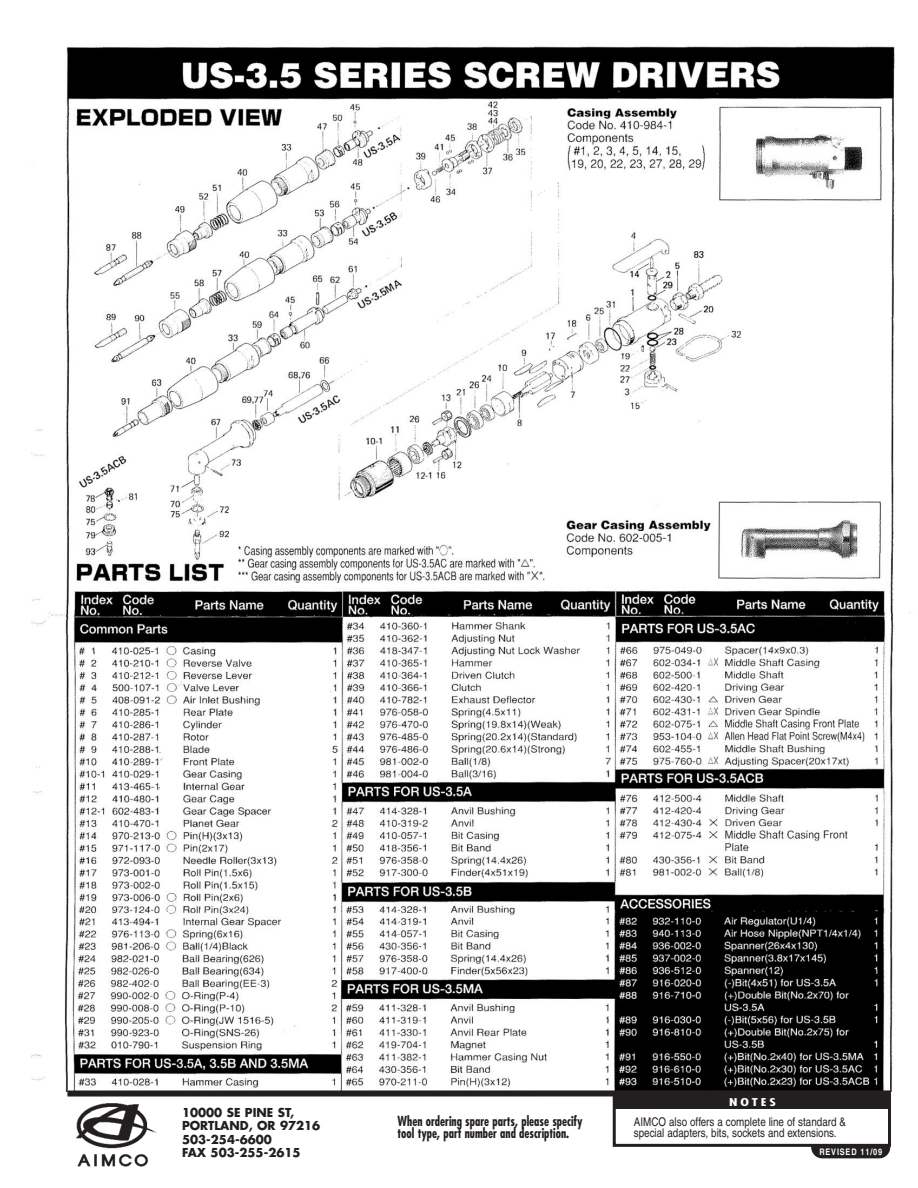
<style>
.page{position:relative;width:918px;height:1188px;background:#fff}
.page>*{position:absolute;margin:0;border:0;box-sizing:border-box;transform-origin:0 0}
.t1{font:700 condensed 13.5px/12px "Futura";color:#231f20;scale:.9 1}
.t2{font:condensed 12px/10.5px "Helvetica";color:#231f20}
.t3{font:700 12px/13.5px "Futura";color:#231f20}
.t4{font:700 condensed 10.5px "Futura";letter-spacing:.195em;color:#fff;scale:1.4 1}
.t5{font:700 condensed 9px "Helvetica";letter-spacing:.09em;color:#fff}
</style>
<div class="page">
<img style="left:31px;top:46px;width:880px;height:1045px">
<div style="left:811px;top:1136px;width:79px;height:22px;background:#231f20;border-radius:11px"></div>
<div style="left:67px;top:1090px;width:824px;height:7px;background:#231f20"></div>
<div style="left:614px;top:1098px;width:276px;height:47px;background:#fff"></div>
<div style="left:613px;top:1096px;width:278px;height:51px;border:3px solid #231f20"></div>
<div style="left:614px;top:1095px;width:277px;height:13px;background:#231f20"></div>
<img style="left:76px;top:1103px;width:81px;height:64px">
<p class="t3" style="left:182px;top:1106px;width:140px">10000 SE PINE ST,<br>PORTLAND, OR 97216<br>503-254-6600<br>FAX 503-255-2615</p>
<p class="t1" style="left:398px;top:1116px;width:207px">When ordering spare parts, please specify tool type, part number and description.</p>
<p class="t4" style="left:729px;top:1098px;width:35px">NOTES</p>
<p class="t2" style="left:634px;top:1118px;width:214px">AIMCO also offers a complete line of standard &amp; special adapters, bits, sockets and extensions.</p>
<p class="t5" style="left:819px;top:1148px;width:64px">REVISED 11/09</p>
</div>
